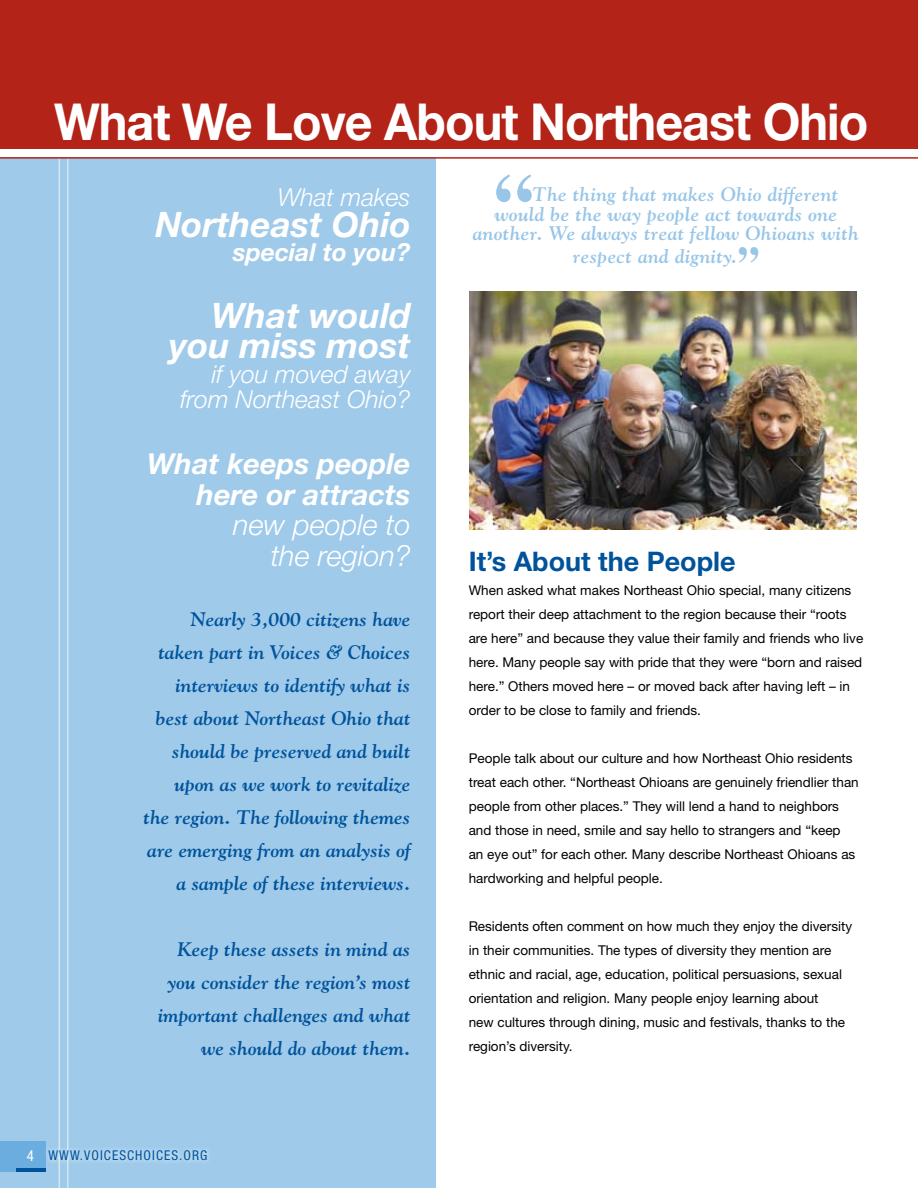
<style>
.page{position:relative;width:918px;height:1188px;background:#fff}
.page>*{position:absolute;margin:0;border:0;box-sizing:border-box;transform-origin:0 0}
.t1{font:700 82.5px "Times";color:#98c6e9;scale:.95 1}
.t2{font:700 51px "Helvetica Neue";letter-spacing:-.02em;color:#fff;scale:.95 1}
.t3{font:700 45px "Times";color:#98c6e9;scale:.95 1}
.t4{font:italic 700 35.1px/31px "Helvetica Neue";color:#fff;text-align:right}
.t5{font:italic 700 28.95px/31px "Helvetica Neue";color:#fff;text-align:right}
.t6{font:italic 300 28.95px/31px "Helvetica Neue";color:#fff;text-align:right}
.t7{font:700 27px "Helvetica Neue";color:#00539b}
.t8{font:italic 300 24.75px/24.8px "Helvetica Neue";color:#fff;text-align:right}
.t9{font:italic 700 24.75px "Helvetica Neue";color:#fff}
.t10{font:italic 700 19.5px/33px "Goudy";color:#00539b;text-align:right}
.t11{font:italic 700 19.5px "Goudy";letter-spacing:.015em;color:#98c6e9}
.t12{font:13.5px/24px "Helvetica Neue";color:#000}
.t13{font:condensed 13.5px "Helvetica Neue";letter-spacing:.08em;color:#00539b}
</style>
<div class="page">
<div style="left:0;top:158px;width:436px;height:1030px;background:#9fcaea"></div>
<img style="left:470px;top:291px;width:386px;height:239px">
<hr style="left:58px;top:158px;width:2px;height:1030px;background:#d3e7f5">
<hr style="left:67px;top:158px;width:2px;height:1030px;background:#d3e7f5">
<div style="left:0;top:0;width:918px;height:149px;background:#b32317"></div>
<hr style="left:0;top:157px;width:918px;height:2px;background:#b32317">
<div style="left:0;top:1141px;width:45px;height:31px;background:#6caddf"></div>
<hr style="left:16px;top:1168px;width:29px;height:4px;background:#00539b">
<div style="left:43px;top:1145px;width:170px;height:21px;background:#fff;opacity:.35"></div>
<h2 class="t2" style="left:54px;top:90px;width:859px">What We Love About Northeast Ohio</h2>
<h3 class="t8" style="left:278px;top:184px;width:134px">What makes</h3>
<h3 class="t4" style="left:156px;top:208px;width:256px">Northeast Ohio</h3>
<h3 class="t9" style="left:233px;top:237px;width:179px">special to you?</h3>
<h3 class="t4" style="left:169px;top:299px;width:243px">What would you miss most</h3>
<h3 class="t8" style="left:180px;top:362px;width:232px">if you moved away from Northeast Ohio?</h3>
<h3 class="t5" style="left:147px;top:447px;width:265px">What keeps people here or attracts</h3>
<h3 class="t6" style="left:233px;top:509px;width:179px">new people to the region?</h3>
<p class="t10" style="left:144px;top:602px;width:269px">Nearly 3,000 citizens have taken part in Voices &amp; Choices interviews to identify what is best about Northeast Ohio that should be preserved and built upon as we work to revitalize the region. The following themes are emerging from an analysis of a sample of these interviews.</p>
<h3 class="t10" style="left:158px;top:932px;width:254px">Keep these assets in mind as you consider the region’s most important challenges and what we should do about them.</h3>
<p class="t13" style="left:48px;top:1148px;width:161px">WWW.VOICESCHOICES.ORG</p>
<h1 class="t1" style="left:494px;top:148px;width:43px">“</h1>
<h3 class="t11" style="left:533px;top:182px;width:307px">The thing that makes Ohio different</h3>
<h3 class="t11" style="left:495px;top:202px;width:344px">would be the way people act towards one</h3>
<h3 class="t11" style="left:473px;top:221px;width:388px">another. We always treat fellow Ohioans with</h3>
<h3 class="t11" style="left:573px;top:244px;width:166px">respect and dignity.</h3>
<h3 class="t3" style="left:738px;top:233px;width:24px">”</h3>
<h3 class="t7" style="left:469px;top:545px;width:268px">It’s About the People</h3>
<p class="t12" style="left:469px;top:578px;width:396px">When asked what makes Northeast Ohio special, many citizens report their deep attachment to the region because their “roots are here” and because they value their family and friends who live here. Many people say with pride that they were “born and raised here.” Others moved here – or moved back after having left – in order to be close to family and friends.</p>
<p class="t12" style="left:469px;top:746px;width:392px">People talk about our culture and how Northeast Ohio residents treat each other. “Northeast Ohioans are genuinely friendlier than people from other places.” They will lend a hand to neighbors and those in need, smile and say hello to strangers and “keep<br>an eye out” for each other. Many describe Northeast Ohioans as hardworking and helpful people.</p>
<p class="t12" style="left:469px;top:914px;width:385px">Residents often comment on how much they enjoy the diversity in their communities. The types of diversity they mention are ethnic and racial, age, education, political persuasions, sexual orientation and religion. Many people enjoy learning about<br>new cultures through dining, music and festivals, thanks to the region’s diversity.</p>
</div>
